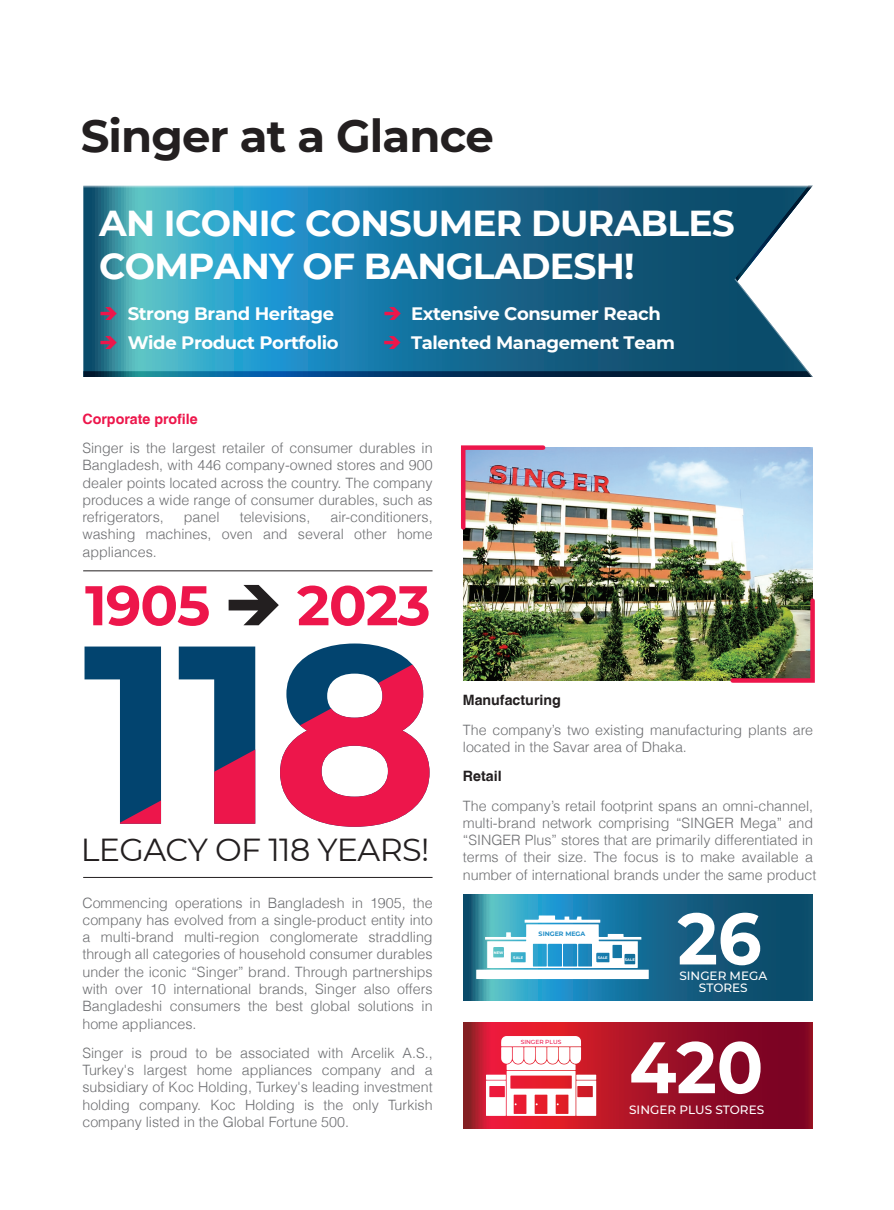
<style>
.page{position:relative;width:894px;height:1210px;background:#fff}
.page>*{position:absolute;margin:0;border:0;box-sizing:border-box;transform-origin:0 0}
.t1{font:700 253.05px "Montserrat";color:#02446f}
.t2{font:700 72.75px "Montserrat";color:#fff;scale:.94 1}
.t3{font:700 55.8px "Montserrat";letter-spacing:-.02em;color:#ed164b}
.t4{font:700 45px "Montserrat";letter-spacing:-.02em;color:#231f20}
.t5{font:700 36px/43.2px "Montserrat";letter-spacing:-.02em;color:#fff}
.t6{font:31.8px "Montserrat";letter-spacing:-.02em;color:#231f20}
.t7{font:700 18px "Montserrat";letter-spacing:-.02em;color:#fff}
.t8{font:300 14.25px/17.2px "Helvetica";color:#6d6e71;text-align:justify}
.t9{font:700 14.25px "Helvetica";color:#231f20}
.t10{font:700 14.25px "Helvetica";color:#ed164b}
.t11{font:500 12px/12px "Montserrat";color:#fff;text-align:center}
.t12{font:700 6.3px "Montserrat";color:#218ec7}
.t13{font:500 5.85px "Montserrat";color:#ed164b}
.t14{font:700 3.75px "Montserrat";color:#fff}
.s1{color:#ed164b}
.s2{color:#231f20}
</style>
<div class="page">
<svg style="left:83px;top:185px;width:729px;height:192px;background:#2a7b9e"></svg>
<img style="left:463px;top:447px;width:349px;height:233px">
<img style="left:461px;top:445px;width:86px;height:87px">
<img style="left:728px;top:596px;width:87px;height:87px">
<svg style="left:463px;top:894px;width:349px;height:106px;background:#176689"></svg>
<svg style="left:476px;top:915px;width:172px;height:64px"></svg>
<svg style="left:463px;top:1023px;width:349px;height:106px;background:#9d0f26"></svg>
<svg style="left:486px;top:1036px;width:110px;height:80px"></svg>
<hr style="left:83px;top:877px;width:349px;height:1px;background:#231f20">
<hr style="left:83px;top:570px;width:349px;height:1px;background:#231f20">
<h3 class="t4" style="left:81px;top:116px;width:414px">Singer at a Glance</h3>
<h3 class="t5" style="left:99px;top:204px;width:637px">AN ICONIC CONSUMER DURABLES<br>COMPANY OF BANGLADESH!</h3>
<p class="t7" style="left:99px;top:306px;width:236px"><span class="s1">➔</span> Strong Brand Heritage</p>
<p class="t7" style="left:383px;top:306px;width:279px"><span class="s1">➔</span> Extensive Consumer Reach</p>
<p class="t7" style="left:99px;top:335px;width:241px"><span class="s1">➔</span> Wide Product Portfolio</p>
<p class="t7" style="left:383px;top:335px;width:293px"><span class="s1">➔</span> Talented Management Team</p>
<p class="t10" style="left:82px;top:413px;width:117px">Corporate profile</p>
<p class="t8" style="left:82px;top:440px;width:352px">Singer is the largest retailer of consumer durables in Bangladesh, with 446 company-owned stores and 900 dealer points located across the country. The company produces a wide range of consumer durables, such as refrigerators,</p>
<p class="t8" style="left:82px;top:509px;width:352px;text-indent:248px">air-conditioners, washing machines, oven and several other home appliances.</p>
<p class="t8" style="left:184px;top:509px;width:37px">panel</p>
<p class="t8" style="left:240px;top:509px;width:72px">televisions,</p>
<h3 class="t3" style="left:85px;top:581px;width:347px">1905 <span class="s2">➔</span> 2023</h3>
<h1 class="t1" style="left:83px;top:624px;width:357px">118</h1>
<h3 class="t6" style="left:81px;top:837px;width:350px">LEGACY OF 118 YEARS!</h3>
<p class="t8" style="left:82px;top:895px;width:352px">Commencing operations in Bangladesh in 1905, the company has evolved from a single-product entity into a multi-brand multi-region conglomerate straddling through all categories of household consumer durables under the iconic ìSingerî brand. Through partnerships with over 10 international brands, Singer also offers Bangladeshi consumers the best global solutions in home appliances.</p>
<p class="t8" style="left:82px;top:1045px;width:351px">Singer is proud to be associated with Arcelik A.S., Turkey's largest home appliances company and a subsidiary of Koc Holding, Turkey's leading investment holding company. Koc Holding is the only Turkish company listed in the Global Fortune 500.</p>
<p class="t9" style="left:462px;top:695px;width:100px">Manufacturing</p>
<p class="t8" style="left:462px;top:722px;width:351px">The companyís two existing manufacturing plants are located in the Savar area of Dhaka.</p>
<p class="t9" style="left:462px;top:770px;width:40px">Retail</p>
<p class="t8" style="left:462px;top:798px;width:355px;text-align:left">The companyís retail footprint spans an omni-channel, multi-brand network comprising ìSINGER Megaî and ìSINGER Plusî stores that are primarily differentiated in terms of their size. The focus is to make available a number of international brands under the same product</p>
<p class="t14" style="left:493px;top:951px;width:11px">NEW</p>
<p class="t12" style="left:538px;top:930px;width:48px">SINGER MEGA</p>
<p class="t14" style="left:513px;top:956px;width:11px">SALE</p>
<p class="t14" style="left:597px;top:956px;width:11px">SALE</p>
<p class="t14" style="left:624px;top:957px;width:11px">SALE</p>
<h2 class="t2" style="left:677px;top:907px;width:91px">26</h2>
<p class="t11" style="left:679px;top:969px;width:89px">SINGER MEGA<br>STORES</p>
<p class="t13" style="left:520px;top:1038px;width:42px">SINGER PLUS</p>
<h2 class="t2" style="left:629px;top:1036px;width:144px">420</h2>
<p class="t11" style="left:629px;top:1104px;width:136px">SINGER PLUS STORES</p>
</div>
